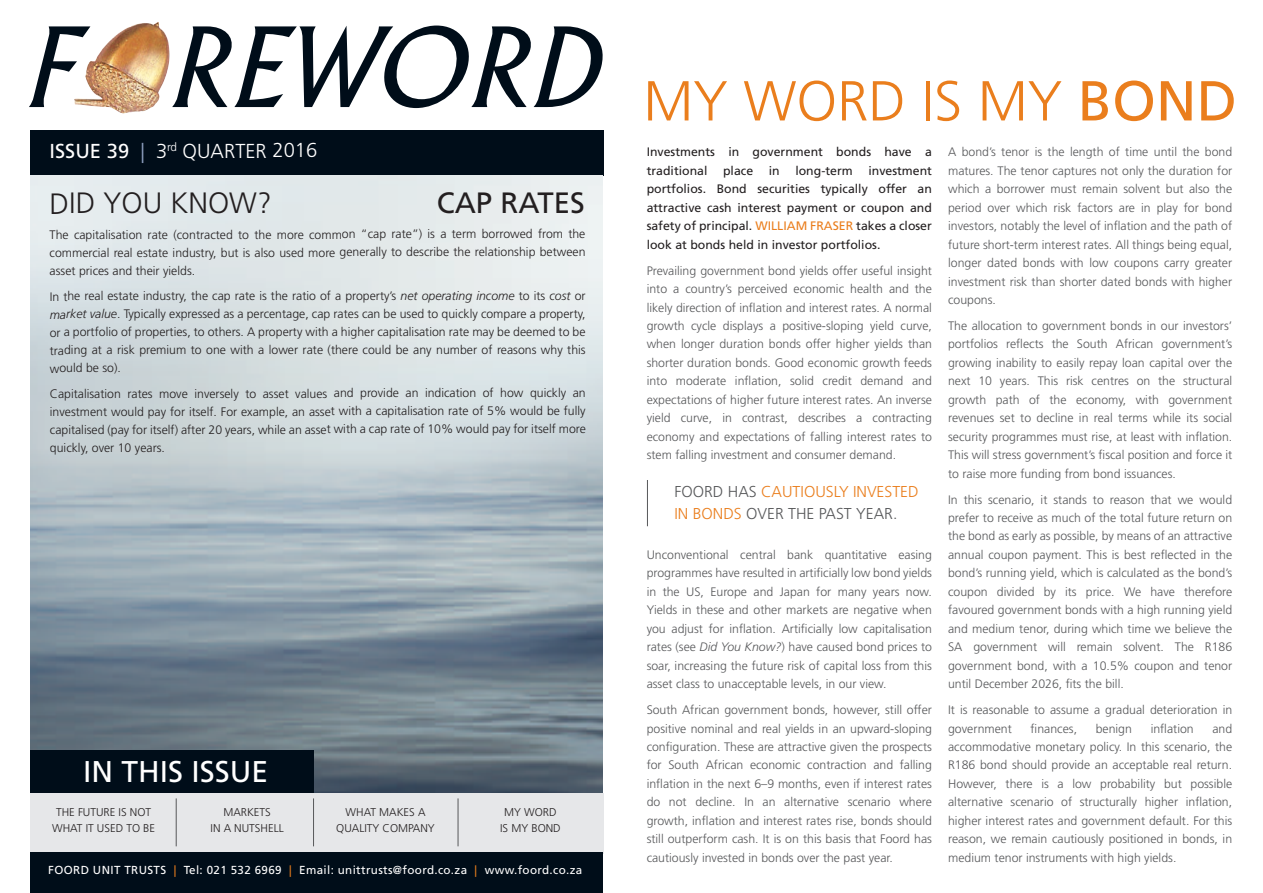
<style>
.page{position:relative;width:1263px;height:893px;background:#fff}
.page>*{position:absolute;margin:0;border:0;box-sizing:border-box;transform-origin:0 0}
.t1{font:300 56.25px "Frutiger LT Std";color:#ea7e1d}
.t2{font:30px "Frutiger LT Std";color:#fff}
.t3{font:300 29.4px "Frutiger LT Std";color:#231f20}
.t4{font:29.4px "Frutiger LT Std";color:#231f20}
.t5{font:300 20.25px "Frutiger LT Std";color:#fff}
.t6{font:300 15.75px/22.5px "Frutiger LT Std";color:#ea7e1d}
.t7{font:300 12.3px/18.5px "Frutiger LT Std";color:#57585a;text-align:justify}
.t8{font:300 12.3px/18.1px "Frutiger LT Std";color:#231f20;text-align:justify}
.t9{font:12.3px/18.5px "Frutiger LT Std";color:#231f20}
.t10{font:11.55px "Frutiger LT Std";letter-spacing:.03em;color:#fff}
.t11{font:300 11.25px/15.9px "Frutiger LT Std";color:#231f20;text-align:center}
.s1{font-weight:400}
.s2{color:#8fa1c2}
.s3{font-style:italic}
.s4{color:#ea7e1d}
.s5{color:#57585a}
</style>
<div class="page">
<div style="left:30px;top:130px;width:573px;height:45px;background:#000d19"></div>
<img style="left:30px;top:175px;width:572px;height:618px">
<img style="left:90px;top:22px;width:67px;height:82px">
<svg style="left:29px;top:26px;width:61px;height:81px"></svg>
<svg style="left:172px;top:26px;width:431px;height:82px"></svg>
<div style="left:30px;top:750px;width:284px;height:44px;background:#000d19"></div>
<div style="left:30px;top:793px;width:573px;height:60px;background:#e6e7e9"></div>
<hr style="left:176px;top:798px;width:1px;height:48px;background:#57585a">
<hr style="left:313px;top:798px;width:1px;height:48px;background:#57585a">
<hr style="left:458px;top:798px;width:1px;height:48px;background:#57585a">
<div style="left:30px;top:852px;width:572px;height:40px;background:#000d19"></div>
<hr style="left:647px;top:480px;width:1px;height:46px;background:#57585a">
<h3 class="t5" style="left:50px;top:139px;width:269px"><span class="s1">ISSUE 39</span> <span class="s2">|</span> 3<sup>rd</sup> QUARTER 2016</h3>
<h3 class="t3" style="left:50px;top:187px;width:224px">DID YOU KNOW?</h3>
<h3 class="t4" style="left:437px;top:185px;width:150px">CAP RATES</h3>
<p class="t8" style="left:50px;top:225px;width:537px">The capitalisation rate (contracted to the more common “cap rate”) is a term borrowed from the commercial real estate industry, but is also used more generally to describe the relationship between asset prices and their yields.</p>
<p class="t8" style="left:50px;top:287px;width:537px">In the real estate industry, the cap rate is the ratio of a property’s <span class="s3">net operating income</span> to its <span class="s3">cost</span> or <span class="s3">market value</span>. Typically expressed as a percentage, cap rates can be used to quickly compare a property, or a portfolio of properties, to others. A property with a higher capitalisation rate may be deemed to be trading at a risk premium to one with a lower rate (there could be any number of reasons why this would be so).</p>
<p class="t8" style="left:50px;top:384px;width:537px">Capitalisation rates move inversely to asset values and provide an indication of how quickly an investment would pay for itself. For example, an asset with a capitalisation rate of 5% would be fully capitalised (pay for itself) after 20 years, while an asset with a cap rate of 10% would pay for itself more quickly, over 10 years.</p>
<h2 class="t2" style="left:83px;top:754px;width:187px">IN THIS ISSUE</h2>
<p class="t11" style="left:52px;top:804px;width:105px">THE FUTURE IS NOT<br>WHAT IT USED TO BE</p>
<p class="t10" style="left:48px;top:863px;width:535px">FOORD UNIT TRUSTS <span class="s4">|</span> Tel: 021 532 6969 <span class="s4">|</span> Email: unittrusts@foord.co.za <span class="s4">|</span> www.foord.co.za</p>
<p class="t11" style="left:211px;top:804px;width:75px">MARKETS<br>IN A NUTSHELL</p>
<p class="t11" style="left:336px;top:804px;width:100px">WHAT MAKES A<br>QUALITY COMPANY</p>
<p class="t11" style="left:500px;top:804px;width:62px">MY WORD<br>IS MY BOND</p>
<h1 class="t1" style="left:643px;top:69px;width:595px">MY WORD IS MY <span class="s1">BOND</span></h1>
<p class="t9" style="left:647px;top:143px;width:287px">Investments in government bonds have a traditional</p>
<p class="t9" style="left:723px;top:161px;width:32px">place</p>
<p class="t9" style="left:769px;top:161px;width:12px">in</p>
<p class="t9" style="left:795px;top:161px;width:59px">long-term</p>
<p class="t9" style="left:647px;top:161px;width:287px;text-align:justify;text-indent:222px">investment portfolios. Bond securities typically offer an attractive cash interest payment or coupon and safety of principal. <span class="s4">WILLIAM FRASER</span> takes a closer look at bonds held in investor portfolios.</p>
<p class="t7" style="left:647px;top:261px;width:287px">Prevailing government bond yields offer useful insight into a country’s perceived economic health and the likely direction of inflation and interest rates. A normal growth cycle displays a positive-sloping yield curve, when longer duration bonds offer higher yields than shorter duration bonds. Good economic growth feeds into moderate inflation, solid credit demand and expectations of higher future interest rates. An inverse yield curve, in contrast, describes a contracting economy and expectations of falling interest rates to stem falling investment and consumer demand.</p>
<p class="t6" style="left:674px;top:480px;width:246px"><span class="s5">FOORD HAS</span> CAUTIOUSLY INVESTED<br>IN BONDS <span class="s5">OVER THE PAST YEAR.</span></p>
<p class="t7" style="left:647px;top:546px;width:287px">Unconventional central bank quantitative easing programmes have resulted in artificially low bond yields in the US, Europe and Japan for many years now.<br>Yields in these and other markets are negative when you adjust for inflation. Artificially low capitalisation rates (see <span class="s3">Did You Know?</span>) have caused bond prices to soar, increasing the future risk of capital loss from this asset class to unacceptable levels, in our view.</p>
<p class="t7" style="left:647px;top:701px;width:287px">South African government bonds, however, still offer positive nominal and real yields in an upward-sloping configuration. These are attractive given the prospects for South African economic contraction and falling inflation in the next 6–9 months, even if interest rates do not decline. In an alternative scenario where growth, inflation and interest rates rise, bonds should still outperform cash. It is on this basis that Foord has cautiously invested in bonds over the past year.</p>
<p class="t7" style="left:948px;top:143px;width:286px">A bond’s tenor is the length of time until the bond matures. The tenor captures not only the duration for which a borrower must remain solvent but also the period over which risk factors are in play for bond investors, notably the level of inflation and the path of future short-term interest rates. All things being equal, longer dated bonds with low coupons carry greater investment risk than shorter dated bonds with higher coupons.</p>
<p class="t7" style="left:948px;top:317px;width:286px">The allocation to government bonds in our investors’ portfolios reflects the South African government’s growing inability to easily repay loan capital over the next 10 years. This risk centres on the structural growth path of the economy, with government revenues set to decline in real terms while its social security programmes must rise, at least with inflation.<br>This will stress government’s fiscal position and force it to raise more funding from bond issuances.</p>
<p class="t7" style="left:948px;top:490px;width:286px">In this scenario, it stands to reason that we would prefer to receive as much of the total future return on the bond as early as possible, by means of an attractive annual coupon payment. This is best reflected in the bond’s running yield, which is calculated as the bond’s coupon divided by its price. We have therefore favoured government bonds with a high running yield and medium tenor, during which time we believe the SA government will remain solvent. The R186 government bond, with a 10.5% coupon and tenor until December 2026, fits the bill.</p>
<p class="t7" style="left:948px;top:701px;width:286px">It is reasonable to assume a gradual deterioration in government</p>
<p class="t7" style="left:1030px;top:719px;width:48px">finances,</p>
<p class="t7" style="left:1096px;top:719px;width:38px">benign</p>
<p class="t7" style="left:1151px;top:719px;width:45px">inflation</p>
<p class="t7" style="left:948px;top:719px;width:286px;text-indent:264px">and accommodative monetary policy. In this scenario, the R186 bond should provide an acceptable real return.<br>However, there is a low probability but possible alternative scenario of structurally higher inflation, higher interest rates and government default. For this reason, we remain cautiously positioned in bonds, in medium tenor instruments with high yields.</p>
</div>
